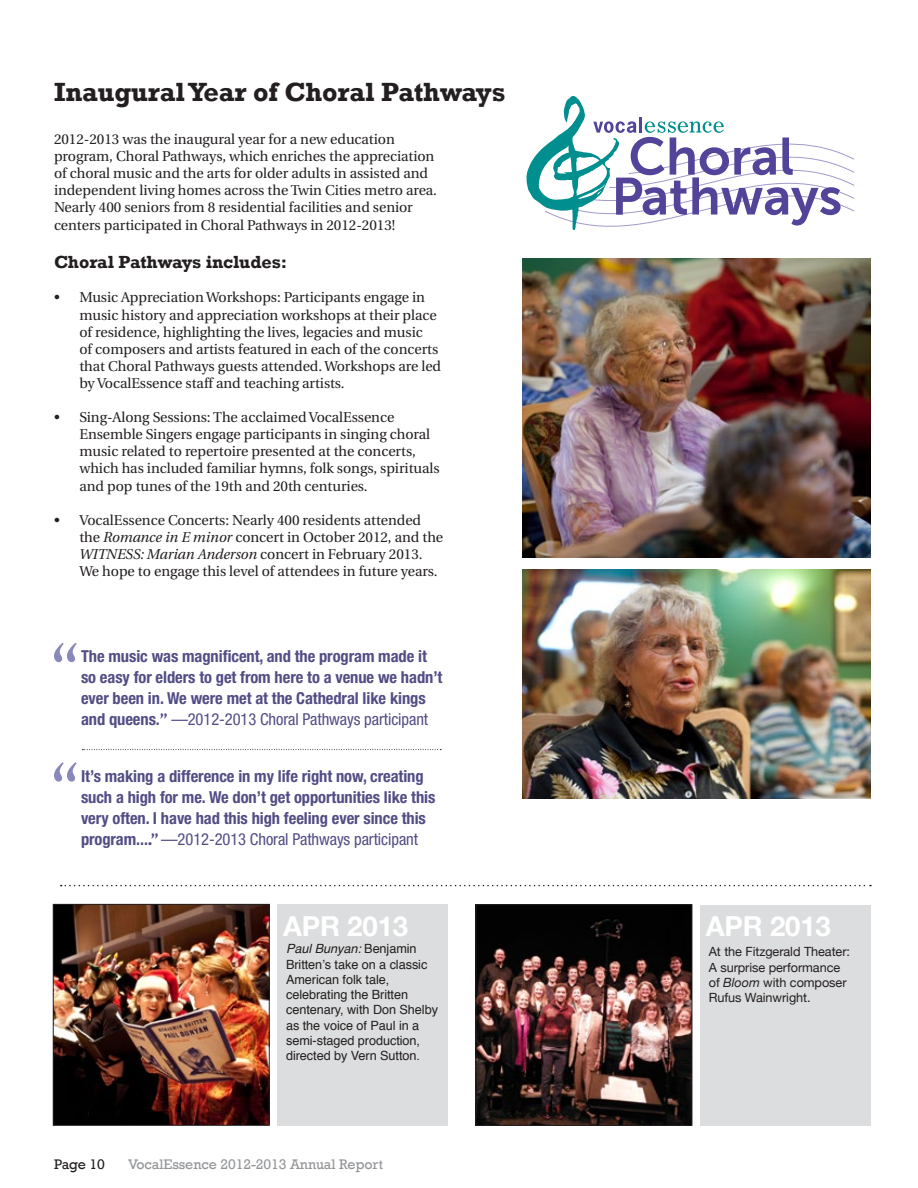
<style>
.page{position:relative;width:918px;height:1188px;background:#fff}
.page>*{position:absolute;margin:0;border:0;box-sizing:border-box;transform-origin:0 0}
.t1{font:700 27.6px "Helvetica Neue";letter-spacing:-.005em;color:#fff}
.t2{font:700 27px "Rockwell";letter-spacing:-.005em;color:#231f20}
.t3{font:700 18px "Rockwell";letter-spacing:-.005em;color:#231f20}
.t4{font:700 condensed 16.5px/21px "Helvetica Neue";letter-spacing:-.005em;color:#524d85}
.t5{font:14.25px/17.1px "Utopia";letter-spacing:-.005em;color:#231f20}
.t6{font:14.25px "Rockwell";letter-spacing:-.005em;color:#939598}
.t7{font:14.25px "Rockwell";letter-spacing:-.015em;color:#231f20}
.t8{font:12.75px/15.3px "Helvetica";letter-spacing:-.005em;color:#231f20}
.t9{font:12.75px/15.3px "Helvetica Neue";letter-spacing:-.005em;color:#231f20}
.s1{font-style:italic}
.s2{font-family:"Utopia";font-stretch:normal}
.s3{font-weight:400}
</style>
<div class="page">
<img style="left:522px;top:259px;width:349px;height:298px">
<svg style="left:54px;top:643px;width:23px;height:19px"></svg>
<svg style="left:54px;top:762px;width:23px;height:20px"></svg>
<img style="left:523px;top:570px;width:348px;height:228px">
<svg style="left:544px;top:153px;width:311px;height:111px"></svg>
<svg style="left:526px;top:96px;width:315px;height:134px"></svg>
<hr style="left:639px;top:117px;width:3px;height:16px;background:#534399">
<svg style="left:82px;top:749px;width:359px;height:1px"></svg>
<img style="left:55px;top:906px;width:212px;height:217px">
<div style="left:53px;top:904px;width:216px;height:221px;border:1px solid #231f20"></div>
<div style="left:277px;top:904px;width:171px;height:221px;background:#dcddde"></div>
<img style="left:478px;top:907px;width:212px;height:216px">
<div style="left:476px;top:905px;width:216px;height:220px;border:1px solid #231f20"></div>
<div style="left:700px;top:905px;width:171px;height:221px;background:#dcddde"></div>
<svg style="left:61px;top:885px;width:810px;height:1px"></svg>
<h2 class="t2" style="left:54px;top:75px;width:453px">Inaugural Year of Choral Pathways</h2>
<p class="t5" style="left:54px;top:131px;width:385px">2012-2013 was the inaugural year for a new education program, Choral Pathways, which enriches the appreciation of choral music and the arts for older adults in assisted and independent living homes across the Twin Cities metro area.<br>Nearly 400 seniors from 8 residential facilities and senior centers participated in Choral Pathways in 2012-2013!</p>
<p class="t3" style="left:54px;top:251px;width:235px">Choral Pathways includes:</p>
<p class="t5" style="left:79px;top:289px;width:363px;text-indent:-25px">• Music Appreciation Workshops: Participants engage in music history and appreciation workshops at their place of residence, highlighting the lives, legacies and music<br>of composers and artists featured in each of the concerts that Choral Pathways guests attended. Workshops are led by VocalEssence staff and teaching artists.</p>
<p class="t5" style="left:79px;top:409px;width:362px;text-indent:-25px">• Sing-Along Sessions: The acclaimed VocalEssence Ensemble Singers engage participants in singing choral music related to repertoire presented at the concerts, which has included familiar hymns, folk songs, spirituals and pop tunes of the 19th and 20th centuries.</p>
<p class="t5" style="left:79px;top:512px;width:365px;text-indent:-25px">• VocalEssence Concerts: Nearly 400 residents attended the <span class="s1">Romance in E minor</span> concert in October 2012, and the <span class="s1">WITNESS: Marian Anderson</span> concert in February 2013.<br>We hope to engage this level of attendees in future years.</p>
<p class="t4" style="left:81px;top:646px;width:363px">The music was magnificent, and the program made it so easy for elders to get from here to a venue we hadn’t ever been in. We were met at the Cathedral like kings and queens.<span class="s2">”</span> <span class="s3">—2012-2013 Choral Pathways participant</span></p>
<p class="t4" style="left:81px;top:765px;width:356px">It’s making a difference in my life right now, creating such a high for me. We don’t get opportunities like this very often. I have had this high feeling ever since this program...<span class="s2">.”</span> <span class="s3">—2012-2013 Choral Pathways participant</span></p>
<h1 class="t1" style="left:283px;top:901px;width:127px">APR 2013</h1>
<p class="t8" style="left:286px;top:942px;width:153px"><span class="s1">Paul Bunyan:</span> Benjamin<br>Britten’s take on a classic<br>American folk tale, celebrating the Britten centenary, with Don Shelby as the voice of Paul in a semi-staged production, directed by Vern Sutton.</p>
<p class="t7" style="left:54px;top:1156px;width:52px">Page 10</p>
<p class="t6" style="left:128px;top:1156px;width:256px">VocalEssence 2012-2013 Annual Report</p>
<h1 class="t1" style="left:706px;top:901px;width:127px">APR 2013</h1>
<p class="t9" style="left:709px;top:943px;width:143px">At the Fitzgerald Theater:<br>A surprise performance of <span class="s1">Bloom</span> with composer<br>Rufus Wainwright.</p>
</div>
